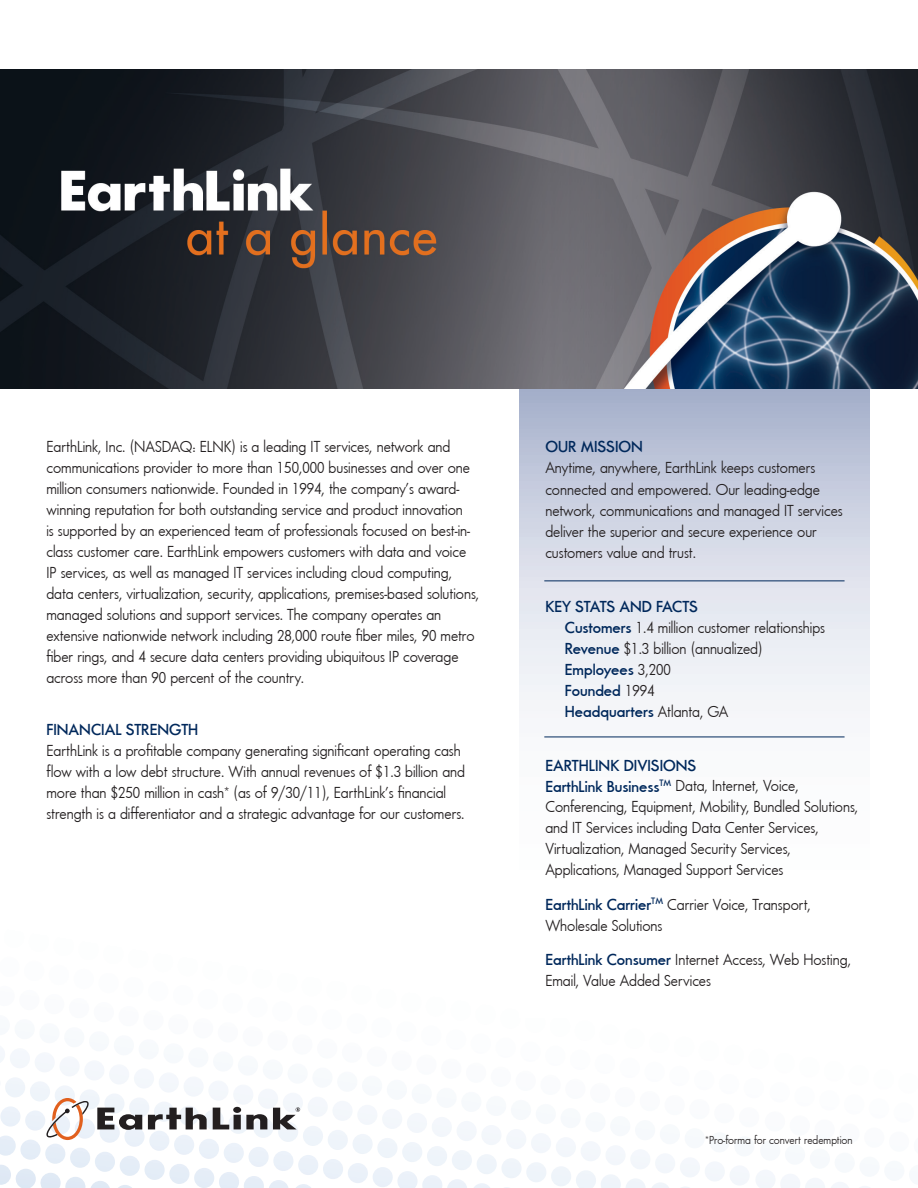
<style>
.page{position:relative;width:918px;height:1188px;background:#fff}
.page>*{position:absolute;margin:0;border:0;box-sizing:border-box;transform-origin:0 0}
.t1{font:16.5px/21px "Futura No 2 D Boo";color:#231f20}
.t2{font:500 16.5px/21px "Futura No 2 D";color:#00285b}
.t3{font:12px "Futura No 2 D Boo";color:#231f20}
.s1{font-family:"Futura No 2 D";font-weight:500;color:#00285b}
.s2{font-family:"Futura No 2 D Boo";font-weight:400;color:#231f20}
</style>
<div class="page">
<svg style="left:519px;top:389px;width:350px;height:348px"></svg>
<svg style="left:0;top:1048px;width:870px;height:140px"></svg>
<img style="left:0;top:69px;width:918px;height:320px">
<hr style="left:544px;top:580px;width:301px;height:1px;background:#00285b">
<hr style="left:544px;top:737px;width:301px;height:1px;background:#00285b">
<p class="t1" style="left:46px;top:437px;width:434px">EarthLink, Inc. (NASDAQ: ELNK) is a leading IT services, network and communications provider to more than 150,000 businesses and over one million consumers nationwide. Founded in 1994, the company’s award&shy;winning reputation for both outstanding service and product innovation<br>is supported by an experienced team of professionals focused on best-in&shy;class customer care. EarthLink empowers customers with data and voice IP services, as well as managed IT services including cloud computing, data centers, virtualization, security, applications, premises-based solutions, managed solutions and support services. The company operates an extensive nationwide network including 28,000 route fiber miles, 90 metro fiber rings, and 4 secure data centers providing ubiquitous IP coverage across more than 90 percent of the country.</p>
<p class="t2" style="left:545px;top:437px;width:99px">Our Mission</p>
<p class="t1" style="left:545px;top:458px;width:299px">Anytime, anywhere, EarthLink keeps customers connected and empowered. Our leading-edge network, communications and managed IT services deliver the superior and secure experience our customers value and trust.</p>
<p class="t2" style="left:545px;top:596px;width:154px">Key Stats and Facts</p>
<p class="t1" style="left:545px;top:617px;width:281px"><span class="s1">Customers</span> 1.4 million customer relationships<br><span class="s1">Revenue</span> $1.3 billion (annualized)</p>
<p class="t2" style="left:565px;top:659px;width:165px;text-indent:-20px">Employees <span class="s2">3,200<br></span>Founded <span class="s2">1994<br></span>Headquarters <span class="s2">Atlanta, GA</span></p>
<p class="t2" style="left:545px;top:755px;width:152px">EarthLink Divisions</p>
<p class="t1" style="left:545px;top:776px;width:314px"><span class="s1">EarthLink Business</span><sup>TM</sup> Data, Internet, Voice, Conferencing, Equipment, Mobility, Bundled Solutions, and IT Services including Data Center Services, Virtualization, Managed Security Services, Applications, Managed Support Services</p>
<p class="t1" style="left:545px;top:894px;width:267px"><span class="s1">EarthLink Carrier</span><sup>TM</sup> Carrier Voice, Transport,<br>Wholesale Solutions</p>
<p class="t1" style="left:545px;top:950px;width:307px"><span class="s1">EarthLink Consumer</span> Internet Access, Web Hosting,<br>Email, Value Added Services</p>
<p class="t2" style="left:46px;top:719px;width:151px">Financial Strength</p>
<p class="t1" style="left:46px;top:740px;width:420px">EarthLink is a profitable company generating significant operating cash flow with a low debt structure. With annual revenues of $1.3 billion and more than $250 million in cash* (as of 9/30/11), EarthLink’s financial strength is a differentiator and a strategic advantage for our customers.</p>
<p class="t3" style="left:705px;top:1133px;width:149px">*Pro-forma for convert redemption</p>
</div>
